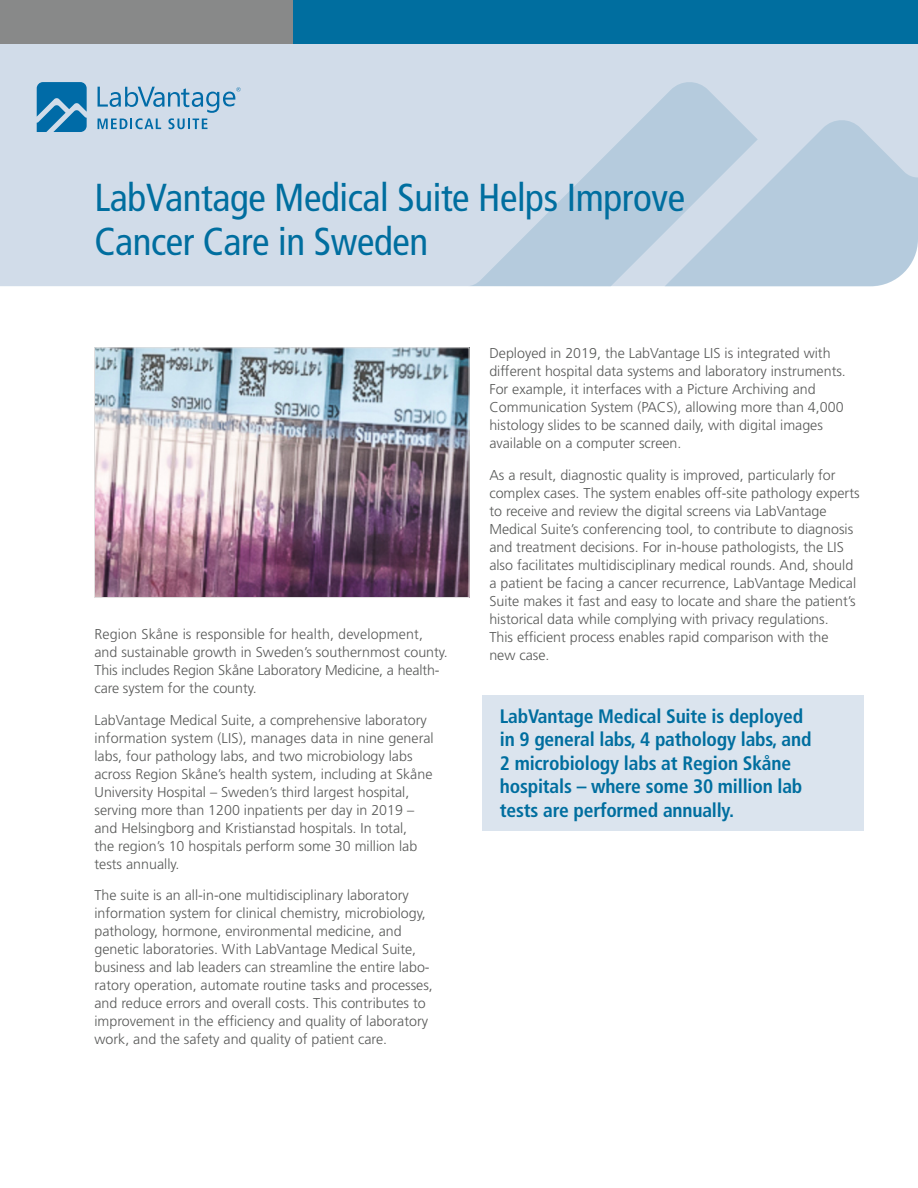
<style>
.page{position:relative;width:918px;height:1188px;background:#fff}
.page>*{position:absolute;margin:0;border:0;box-sizing:border-box;transform-origin:0 0}
.t1{font:condensed 39px/43.5px "Frutiger LT Std";letter-spacing:-.01em;color:#006e9f}
.t2{font:700 condensed 19.5px/23.4px "Frutiger LT Std";letter-spacing:-.01em;color:#006e9f}
.body{font:300 14.25px/18px "Frutiger LT Std";color:#595a59}
</style>
<div class="page">
<div style="left:0;top:43px;width:918px;height:243px;background:#d1dce9"></div>
<div style="left:292px;top:0;width:626px;height:43px;background:#006e9f"></div>
<div style="left:0;top:0;width:293px;height:43px;background:#888989"></div>
<svg style="left:467px;top:81px;width:291px;height:205px;background:#c5d4e3"></svg>
<svg style="left:664px;top:119px;width:254px;height:167px;background:#bccfe0"></svg>
<div style="left:483px;top:695px;width:381px;height:135px;background:#dbe4ee"></div>
<img style="left:96px;top:350px;width:371px;height:246px">
<div style="left:94px;top:348px;width:375px;height:250px;border:1px solid #e0dfdf"></div>
<svg style="left:37px;top:82px;width:50px;height:50px;background:#2b82b4"></svg>
<svg style="left:98px;top:87px;width:143px;height:42px;background:#a4c3da"></svg>
<p class="t1" style="left:94px;top:176px;width:592px">LabVantage Medical Suite Helps Improve<br>Cancer Care in Sweden</p>
<p class="body" style="left:94px;top:626px;width:355px">Region Skåne is responsible for health, development, and sustainable growth in Sweden’s southernmost county.<br>This includes Region Skåne Laboratory Medicine, a health&shy;care system for the county.</p>
<p class="body" style="left:94px;top:711px;width:341px">LabVantage Medical Suite, a comprehensive laboratory information system (LIS), manages data in nine general labs, four pathology labs, and two microbiology labs across Region Skåne’s health system, including at Skåne University Hospital – Sweden’s third largest hospital, serving more than 1200 inpatients per day in 2019 – and Helsingborg and Kristianstad hospitals. In total,<br>the region’s 10 hospitals perform some 30 million lab tests annually.</p>
<p class="body" style="left:94px;top:887px;width:340px">The suite is an all-in-one multidisciplinary laboratory information system for clinical chemistry, microbiology, pathology, hormone, environmental medicine, and genetic laboratories. With LabVantage Medical Suite, business and lab leaders can streamline the entire labo&shy;ratory operation, automate routine tasks and processes, and reduce errors and overall costs. This contributes to improvement in the efficiency and quality of laboratory work, and the safety and quality of patient care.</p>
<p class="body" style="left:489px;top:345px;width:358px">Deployed in 2019, the LabVantage LIS is integrated with different hospital data systems and laboratory instruments.<br>For example, it interfaces with a Picture Archiving and Communication System (PACS), allowing more than 4,000 histology slides to be scanned daily, with digital images available on a computer screen.</p>
<p class="body" style="left:489px;top:466px;width:372px">As a result, diagnostic quality is improved, particularly for complex cases. The system enables off-site pathology experts to receive and review the digital screens via LabVantage Medical Suite’s conferencing tool, to contribute to diagnosis and treatment decisions. For in-house pathologists, the LIS also facilitates multidisciplinary medical rounds. And, should a patient be facing a cancer recurrence, LabVantage Medical Suite makes it fast and easy to locate and share the patient’s historical data while complying with privacy regulations.<br>This efficient process enables rapid comparison with the<br>new case.</p>
<p class="t2" style="left:500px;top:705px;width:313px">LabVantage Medical Suite is deployed in 9 general labs, 4 pathology labs, and 2 microbiology labs at Region Skåne hospitals – where some 30 million lab tests are performed annually.</p>
</div>
